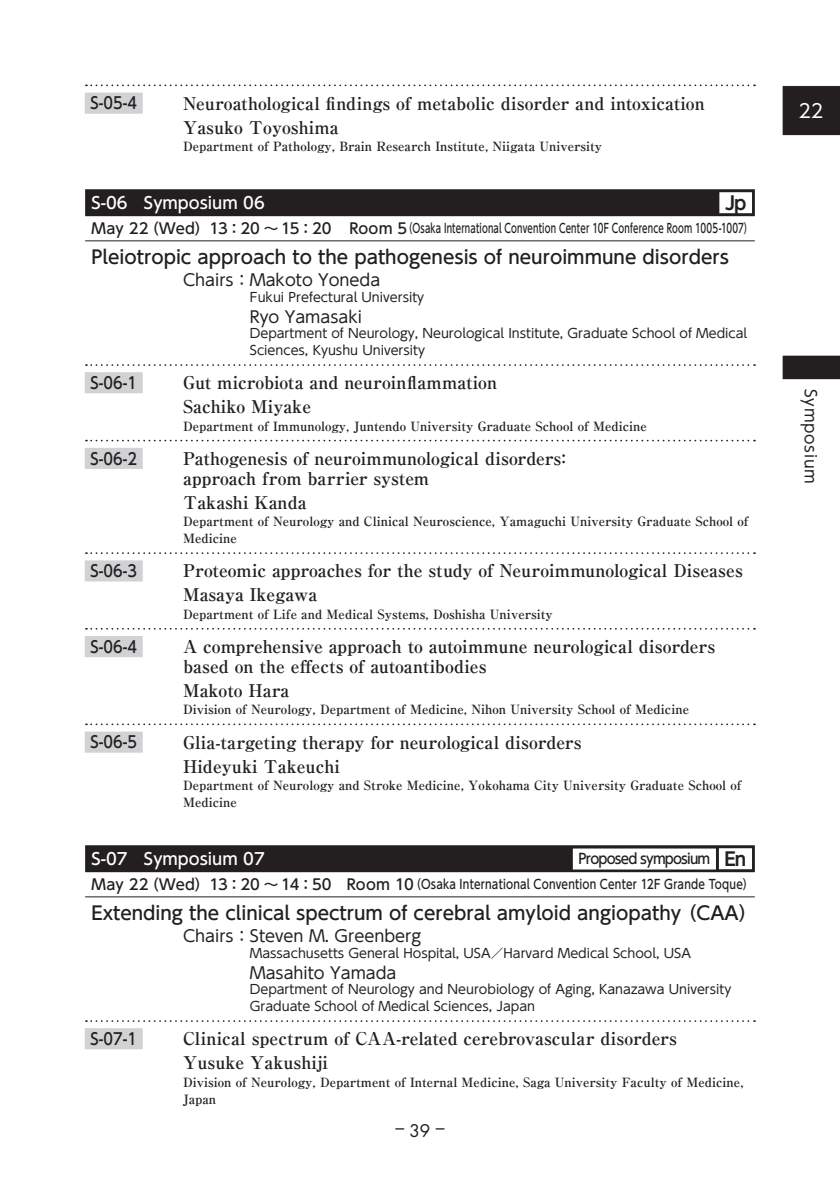
<style>
.page{position:relative;width:840px;height:1191px;background:#fff}
.page>*{position:absolute;margin:0;border:0;box-sizing:border-box;transform-origin:0 0}
.t1{font:18.8px "UD Shin Go Pr 6 N";color:#fff}
.t2{font:500 18.4px "UD Shin Go Pr 6 N";color:#231f20}
.t3{font:700 18.4px "UD Shin Go Pr 6 N De";color:#231f20}
.t4{font:700 17.6px/24px "Ryumin Pr 6 N";color:#231f20}
.t5{font:17px "Futura Std";color:#231f20;scale:2.5 1}
.t6{font:16.2px "UD Shin Go Pr 6 N";color:#231f20}
.t7{font:500 16.2px "UD Shin Go Pr 6 N";color:#231f20;scale:.9 1}
.t8{font:500 16.2px "UD Shin Go Pr 6 N";color:#fff}
.t9{font:15.6px "UD Shin Go Pr 6 N";letter-spacing:.05em;color:#231f20}
.t10{font:500 14.2px "UD Shin Go Pr 6 N";letter-spacing:-.06em;color:#231f20;scale:.95 1}
.t11{font:700 12.8px/17px "Ryumin Pr 6 N";color:#231f20}
.t12{font:12.8px/17px "UD Shin Go Pr 6 N";color:#231f20}
.t13{font:500 12.8px "UD Shin Go Pr 6 N";letter-spacing:.02em;color:#231f20;scale:.68 1}
.t14{font:500 12.8px "UD Shin Go Pr 6 N";letter-spacing:.02em;color:#231f20;scale:.83 1}
.s1{font-size:14.8px}
.s2{font-family:"UD Shin Go Pr 6 N De";font-weight:700;font-size:18.4px}
</style>
<div class="page">
<svg style="left:86px;top:84px;width:668px;height:2px"></svg>
<div style="left:85px;top:93px;width:58px;height:21px;background:#d1d2d4"></div>
<div style="left:85px;top:189px;width:669px;height:27px;background:#231f20"></div>
<div style="left:719px;top:192px;width:32px;height:21px;background:#fff"></div>
<hr style="left:85px;top:240px;width:669px;height:1px;background:#231f20">
<svg style="left:86px;top:364px;width:668px;height:2px"></svg>
<div style="left:85px;top:372px;width:58px;height:21px;background:#d1d2d4"></div>
<svg style="left:86px;top:440px;width:668px;height:1px"></svg>
<div style="left:85px;top:448px;width:58px;height:21px;background:#d1d2d4"></div>
<svg style="left:86px;top:552px;width:668px;height:2px"></svg>
<div style="left:85px;top:560px;width:58px;height:21px;background:#d1d2d4"></div>
<svg style="left:86px;top:628px;width:668px;height:1px"></svg>
<div style="left:85px;top:636px;width:58px;height:21px;background:#d1d2d4"></div>
<svg style="left:86px;top:723px;width:668px;height:2px"></svg>
<div style="left:85px;top:731px;width:58px;height:21px;background:#d1d2d4"></div>
<div style="left:85px;top:845px;width:669px;height:27px;background:#231f20"></div>
<div style="left:718px;top:848px;width:33px;height:21px;background:#fff"></div>
<div style="left:572px;top:848px;width:143px;height:21px;background:#fff"></div>
<hr style="left:85px;top:896px;width:669px;height:1px;background:#231f20">
<svg style="left:86px;top:1020px;width:668px;height:2px"></svg>
<div style="left:85px;top:1028px;width:58px;height:21px;background:#d1d2d4"></div>
<svg style="left:782px;top:85px;width:57px;height:51px;background:#2d292a"></svg>
<svg style="left:782px;top:355px;width:57px;height:25px"></svg>
<p class="t7" style="left:90px;top:90px;width:53px">S-05-4</p>
<h3 class="t4" style="left:183px;top:90px;width:523px">Neuroathological findings of metabolic disorder and intoxication<br>Yasuko Toyoshima</h3>
<p class="t11" style="left:183px;top:137px;width:420px">Department of Pathology, Brain Research Institute, Niigata University</p>
<p class="t8" style="left:91px;top:189px;width:175px">S-06　Symposium 06</p>
<h2 class="t3" style="left:724px;top:188px;width:23px">Jp</h2>
<p class="t13" style="left:91px;top:218px;width:972px"><span class="s1">May 22（Wed）13：20 ～ 15：20　 Room 5</span>（Osaka International Convention Center 10F Conference Room 1005-1007）</p>
<h2 class="t2" style="left:91px;top:242px;width:638px">Pleiotropic approach to the pathogenesis of neuroimmune disorders</h2>
<p class="t6" style="left:183px;top:267px;width:215px">Chairs：Makoto Yoneda　</p>
<p class="t12" style="left:250px;top:288px;width:176px">Fukui Prefectural University</p>
<p class="t6" style="left:250px;top:303px;width:130px">Ryo Yamasaki　</p>
<p class="t12" style="left:250px;top:324px;width:498px">Department of Neurology, Neurological Institute, Graduate School of Medical<br>Sciences, Kyushu University</p>
<p class="t7" style="left:90px;top:369px;width:53px">S-06-1</p>
<h3 class="t4" style="left:183px;top:370px;width:315px">Gut microbiota and neuroinflammation<br>Sachiko Miyake</h3>
<p class="t11" style="left:183px;top:417px;width:465px">Department of Immunology, Juntendo University Graduate School of Medicine</p>
<p class="t7" style="left:90px;top:445px;width:53px">S-06-2</p>
<h3 class="t4" style="left:183px;top:447px;width:384px;line-height:19.8px">Pathogenesis of neuroimmunological disorders: approach from barrier system</h3>
<h3 class="t4" style="left:183px;top:489px;width:125px">Takashi Kanda</h3>
<p class="t11" style="left:183px;top:512px;width:566px">Department of Neurology and Clinical Neuroscience, Yamaguchi University Graduate School of<br>Medicine</p>
<p class="t7" style="left:90px;top:558px;width:53px">S-06-3</p>
<h3 class="t4" style="left:183px;top:558px;width:561px">Proteomic approaches for the study of Neuroimmunological Diseases<br>Masaya Ikegawa</h3>
<p class="t11" style="left:183px;top:605px;width:371px">Department of Life and Medical Systems, Doshisha University</p>
<p class="t7" style="left:90px;top:633px;width:53px">S-06-4</p>
<h3 class="t4" style="left:183px;top:636px;width:533px;line-height:19.8px">A comprehensive approach to autoimmune neurological disorders based on the effects of autoantibodies</h3>
<h3 class="t4" style="left:183px;top:677px;width:108px">Makoto Hara</h3>
<p class="t11" style="left:183px;top:700px;width:507px">Division of Neurology, Department of Medicine, Nihon University School of Medicine</p>
<p class="t7" style="left:90px;top:729px;width:53px">S-06-5</p>
<h3 class="t4" style="left:183px;top:729px;width:400px">Glia-targeting therapy for neurological disorders<br>Hideyuki Takeuchi</h3>
<p class="t11" style="left:183px;top:776px;width:559px">Department of Neurology and Stroke Medicine, Yokohama City University Graduate School of<br>Medicine</p>
<p class="t8" style="left:91px;top:845px;width:175px">S-07　Symposium 07</p>
<p class="t10" style="left:578px;top:847px;width:178px">Proposed symposium <span class="s2">En</span></p>
<p class="t14" style="left:91px;top:874px;width:798px"><span class="s1">May 22（Wed）13：20 ～ 14：50　Room 10</span>（Osaka International Convention Center 12F Grande Toque）</p>
<h2 class="t2" style="left:91px;top:898px;width:666px">Extending the clinical spectrum of cerebral amyloid angiopathy （CAA）</h2>
<p class="t6" style="left:183px;top:923px;width:255px">Chairs：Steven M. Greenberg　</p>
<p class="t12" style="left:250px;top:944px;width:442px">Massachusetts General Hospital, USA／Harvard Medical School, USA</p>
<p class="t6" style="left:250px;top:959px;width:164px">Masahito Yamada　</p>
<p class="t12" style="left:250px;top:980px;width:482px">Department of Neurology and Neurobiology of Aging, Kanazawa University<br>Graduate School of Medical Sciences, Japan</p>
<p class="t7" style="left:90px;top:1025px;width:53px">S-07-1</p>
<h3 class="t4" style="left:183px;top:1025px;width:495px">Clinical spectrum of CAA-related cerebrovascular disorders<br>Yusuke Yakushiji</h3>
<p class="t11" style="left:183px;top:1072px;width:561px">Division of Neurology, Department of Internal Medicine, Saga University Faculty of Medicine,<br>Japan</p>
<h3 class="t5" style="left:395px;top:1118px;width:21px">-39 -</h3>
<h1 class="t1" style="left:797px;top:95px;width:26px">22</h1>
<p class="t9" style="left:823px;top:389px;width:97px;rotate:90deg">Symposium</p>
</div>
